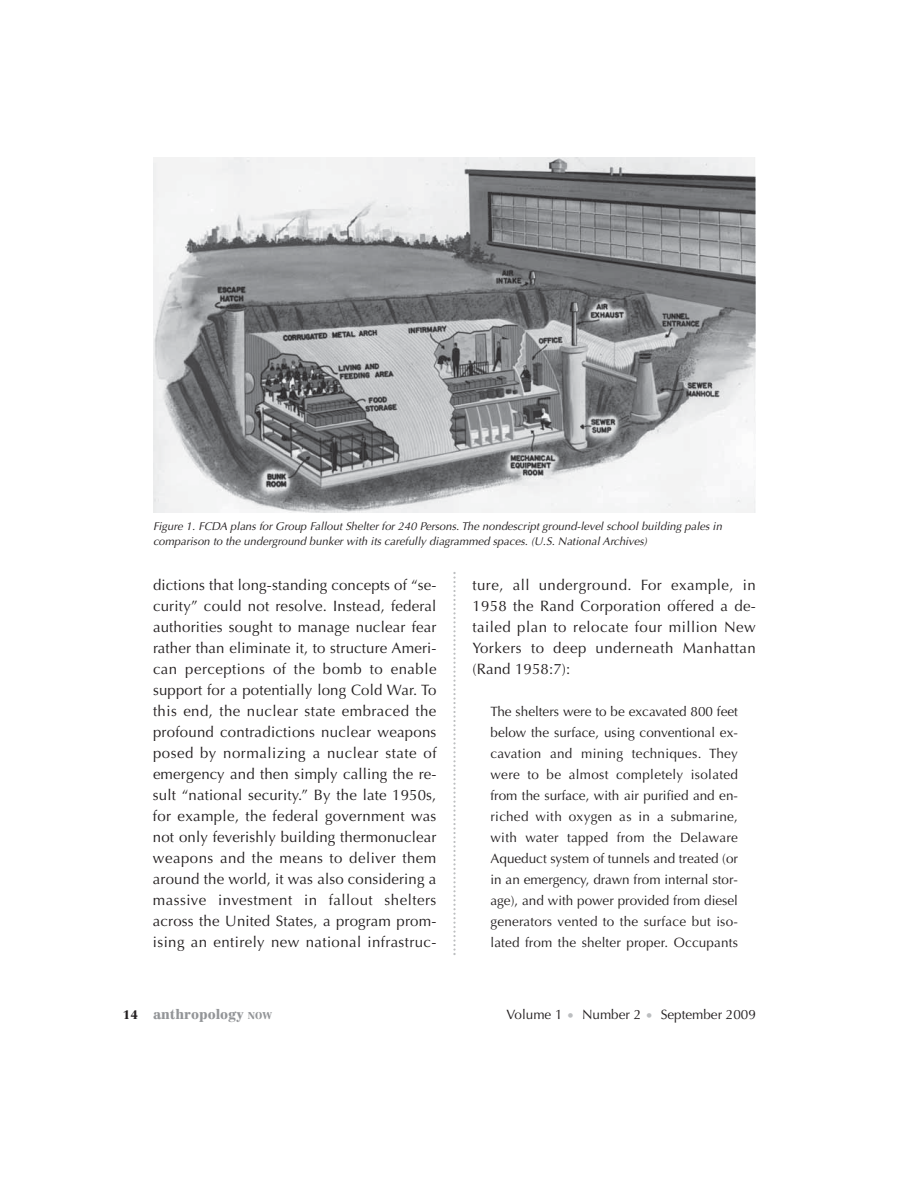
<style>
.page{position:relative;width:918px;height:1188px;background:#fff}
.page>*{position:absolute;margin:0;border:0;box-sizing:border-box;transform-origin:0 0}
.t1{font:15px/21px "Optima";letter-spacing:.025em;color:#231f20;text-align:justify}
.t2{font:13.5px/21px "Optima";letter-spacing:.01em;color:#231f20;text-align:justify}
.t3{font:900 13.5px "Centennial";color:#939598}
.t4{font:italic 11.25px/15px "Optima";color:#231f20}
.s1{font-size:12px;color:#231f20}
.s2{font-size:9.75px}
.s3{color:#bcbec0}
</style>
<div class="page">
<svg style="left:453px;top:572px;width:3px;height:383px"></svg>
<img style="left:154px;top:158px;width:601px;height:355px">
<p class="t4" style="left:153px;top:520px;width:571px">Figure 1. FCDA plans for Group Fallout Shelter for 240 Persons. The nondescript ground-level school building pales in comparison to the underground bunker with its carefully diagrammed spaces. (U.S. National Archives)</p>
<p class="t1" style="left:153px;top:575px;width:285px">dictions that long-standing concepts of “se&shy;curity” could not resolve. Instead, federal authorities sought to manage nuclear fear rather than eliminate it, to structure Ameri&shy;can perceptions of the bomb to enable support for a potentially long Cold War. To this end, the nuclear state embraced the profound contradictions nuclear weapons posed by normalizing a nuclear state of emergency and then simply calling the re&shy;sult “national security.” By the late 1950s, for example, the federal government was not only feverishly building thermonuclear weapons and the means to deliver them around the world, it was also considering a massive investment in fallout shelters across the United States, a program prom&shy;ising an entirely new national infrastruc-</p>
<p class="t1" style="left:472px;top:575px;width:285px">ture, all underground. For example, in 1958 the Rand Corporation offered a de&shy;tailed plan to relocate four million New Yorkers to deep underneath Manhattan (Rand 1958:7):</p>
<p class="t2" style="left:491px;top:702px;width:249px">The shelters were to be excavated 800 feet below the surface, using conventional ex&shy;cavation and mining techniques. They were to be almost completely isolated from the surface, with air purified and en&shy;riched with oxygen as in a submarine, with water tapped from the Delaware Aqueduct system of tunnels and treated (or in an emergency, drawn from internal stor&shy;age), and with power provided from diesel generators vented to the surface but iso&shy;lated from the shelter proper. Occupants</p>
<p class="t3" style="left:123px;top:1008px;width:151px"><span class="s1">14</span> anthropology <span class="s2">NOW</span></p>
<p class="t2" style="left:506px;top:1005px;width:251px">Volume 1 <span class="s3">•</span> Number 2 <span class="s3">•</span> September 2009</p>
</div>
